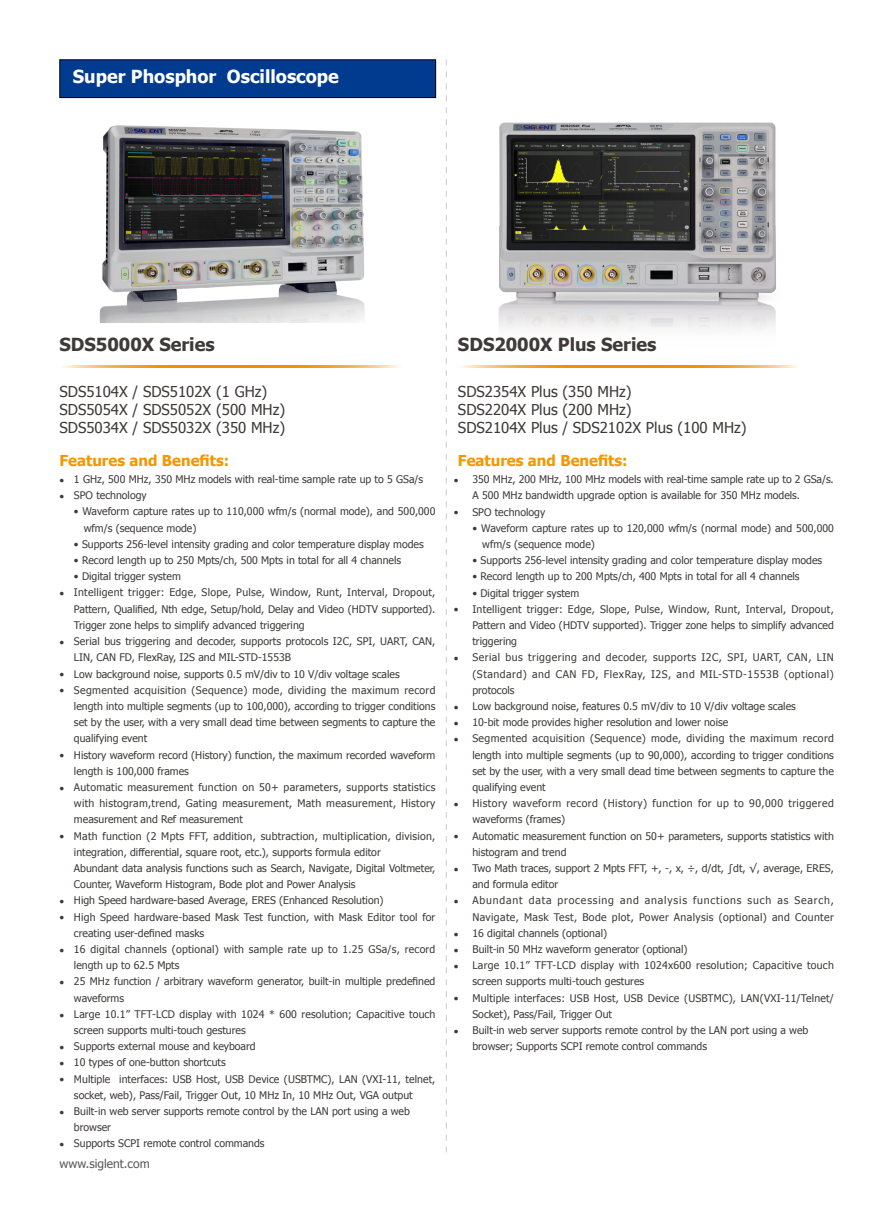
<style>
.page{position:relative;width:893px;height:1212px;background:#fff}
.page>*{position:absolute;margin:0;border:0;box-sizing:border-box;transform-origin:0 0}
.t1{font:700 18px "Tahoma";color:#3e3a39}
.t2{font:700 18px "Tahoma";color:#fff}
.t3{font:15px/18px "Tahoma";color:#3e3a39}
.t4{font:700 15px "Tahoma";color:#f39700}
.t5{font:12px "Tahoma";color:#595757}
.t6{font:10.5px/16.2px "Tahoma";color:#3e3a39}
</style>
<div class="page">
<svg style="left:446px;top:60px;width:1px;height:1092px"></svg>
<div style="left:60px;top:60px;width:376px;height:38px;background:#003b90"></div>
<div style="left:60px;top:60px;width:376px;height:38px;border:1px solid #000"></div>
<svg style="left:63px;top:365px;width:337px;height:2px"></svg>
<svg style="left:461px;top:365px;width:337px;height:2px"></svg>
<img style="left:59px;top:98px;width:377px;height:224px">
<img style="left:499px;top:122px;width:277px;height:208px">
<h1 class="t2" style="left:73px;top:64px;width:267px">Super Phosphor Oscilloscope</h1>
<h1 class="t1" style="left:60px;top:332px;width:157px">SDS5000X Series</h1>
<h2 class="t3" style="left:60px;top:382px;width:227px">SDS5104X / SDS5102X (1 GHz)<br>SDS5054X / SDS5052X (500 MHz)<br>SDS5034X / SDS5032X (350 MHz)</h2>
<h2 class="t4" style="left:60px;top:450px;width:171px">Features and Benefits:</h2>
<p class="t6" style="left:60px;top:471px;width:6px">• •</p>
<p class="t6" style="left:60px;top:585px;width:6px">•</p>
<p class="t6" style="left:60px;top:633px;width:6px">•</p>
<p class="t6" style="left:60px;top:666px;width:6px">• •</p>
<p class="t6" style="left:60px;top:747px;width:6px">•</p>
<p class="t6" style="left:60px;top:779px;width:6px">•</p>
<p class="t6" style="left:60px;top:828px;width:6px">•</p>
<p class="t6" style="left:60px;top:893px;width:6px">• •</p>
<p class="t6" style="left:60px;top:941px;width:6px">•</p>
<p class="t6" style="left:60px;top:974px;width:6px">•</p>
<p class="t6" style="left:60px;top:1006px;width:6px">•</p>
<p class="t6" style="left:60px;top:1038px;width:6px;text-align:justify">• • •</p>
<p class="t6" style="left:60px;top:1103px;width:6px">•</p>
<p class="t6" style="left:60px;top:1136px;width:6px">•</p>
<p class="t6" style="left:74px;top:471px;width:351px">1 GHz, 500 MHz, 350 MHz models with real-time sample rate up to 5 GSa/s<br>SPO technology</p>
<p class="t6" style="left:84px;top:503px;width:353px;text-indent:-10px">• Waveform capture rates up to 110,000 wfm/s (normal mode), and 500,000 wfm/s (sequence mode)</p>
<p class="t6" style="left:74px;top:535px;width:351px">• Supports 256-level intensity grading and color temperature display modes</p>
<p class="t6" style="left:74px;top:552px;width:329px">• Record length up to 250 Mpts/ch, 500 Mpts in total for all 4 channels</p>
<p class="t6" style="left:74px;top:568px;width:363px">• Digital trigger system<br>Intelligent trigger: Edge, Slope, Pulse, Window, Runt, Interval, Dropout, Pattern, Qualified, Nth edge, Setup/hold, Delay and Video (HDTV supported).<br>Trigger zone helps to simplify advanced triggering<br>Serial bus triggering and decoder, supports protocols I2C, SPI, UART, CAN, LIN, CAN FD, FlexRay, I2S and MIL-STD-1553B<br>Low background noise, supports 0.5 mV/div to 10 V/div voltage scales Segmented acquisition (Sequence) mode, dividing the maximum record length into multiple segments (up to 100,000), according to trigger conditions set by the user, with a very small dead time between segments to capture the qualifying event<br>History waveform record (History) function, the maximum recorded waveform length is 100,000 frames<br>Automatic measurement function on 50+ parameters, supports statistics with histogram,trend, Gating measurement, Math measurement, History measurement and Ref measurement<br>Math function (2 Mpts FFT, addition, subtraction, multiplication, division, integration, differential, square root, etc.), supports formula editor<br>Abundant data analysis functions such as Search, Navigate, Digital Voltmeter, Counter, Waveform Histogram, Bode plot and Power Analysis<br>High Speed hardware-based Average, ERES (Enhanced Resolution)<br>High Speed hardware-based Mask Test function, with Mask Editor tool for creating user-defined masks<br>16 digital channels (optional) with sample rate up to 1.25 GSa/s, record length up to 62.5 Mpts<br>25 MHz function / arbitrary waveform generator, built-in multiple predefined waveforms<br>Large 10.1” TFT-LCD display with 1024 * 600 resolution; Capacitive touch screen supports multi-touch gestures<br>Supports external mouse and keyboard<br>10 types of one-button shortcuts<br>Multiple interfaces: USB Host, USB Device (USBTMC), LAN (VXI-11, telnet, socket, web), Pass/Fail, Trigger Out, 10 MHz In, 10 MHz Out, VGA output Built-in web server supports remote control by the LAN port using a web browser<br>Supports SCPI remote control commands</p>
<p class="t5" style="left:60px;top:1155px;width:92px">www.siglent.com</p>
<h1 class="t1" style="left:458px;top:332px;width:200px">SDS2000X Plus Series</h1>
<h2 class="t3" style="left:458px;top:382px;width:290px">SDS2354X Plus (350 MHz)<br>SDS2204X Plus (200 MHz)<br>SDS2104X Plus / SDS2102X Plus (100 MHz)</h2>
<h2 class="t4" style="left:458px;top:450px;width:171px">Features and Benefits:</h2>
<p class="t6" style="left:454px;top:471px;width:6px">•</p>
<p class="t6" style="left:454px;top:504px;width:6px">•</p>
<p class="t6" style="left:454px;top:601px;width:6px">•</p>
<p class="t6" style="left:454px;top:650px;width:6px">•</p>
<p class="t6" style="left:454px;top:698px;width:6px;text-align:justify">• • •</p>
<p class="t6" style="left:454px;top:795px;width:6px">•</p>
<p class="t6" style="left:454px;top:828px;width:6px">•</p>
<p class="t6" style="left:454px;top:860px;width:6px">•</p>
<p class="t6" style="left:454px;top:893px;width:6px">•</p>
<p class="t6" style="left:454px;top:925px;width:6px;text-align:justify">• • •</p>
<p class="t6" style="left:454px;top:990px;width:6px">•</p>
<p class="t6" style="left:454px;top:1022px;width:6px">•</p>
<p class="t6" style="left:472px;top:471px;width:363px">350 MHz, 200 MHz, 100 MHz models with real-time sample rate up to 2 GSa/s.<br>A 500 MHz bandwidth upgrade option is available for 350 MHz models.<br>SPO technology</p>
<p class="t6" style="left:482px;top:519px;width:353px;text-indent:-10px">• Waveform capture rates up to 120,000 wfm/s (normal mode) and 500,000 wfm/s (sequence mode)</p>
<p class="t6" style="left:472px;top:552px;width:351px">• Supports 256-level intensity grading and color temperature display modes</p>
<p class="t6" style="left:472px;top:568px;width:329px">• Record length up to 200 Mpts/ch, 400 Mpts in total for all 4 channels</p>
<p class="t6" style="left:472px;top:584px;width:363px">• Digital trigger system<br>Intelligent trigger: Edge, Slope, Pulse, Window, Runt, Interval, Dropout, Pattern and Video (HDTV supported). Trigger zone helps to simplify advanced triggering<br>Serial bus triggering and decoder, supports I2C, SPI, UART, CAN, LIN (Standard) and CAN FD, FlexRay, I2S, and MIL-STD-1553B (optional) protocols<br>Low background noise, features 0.5 mV/div to 10 V/div voltage scales<br>10-bit mode provides higher resolution and lower noise<br>Segmented acquisition (Sequence) mode, dividing the maximum record length into multiple segments (up to 90,000), according to trigger conditions set by the user, with a very small dead time between segments to capture the qualifying event<br>History waveform record (History) function for up to 90,000 triggered waveforms (frames)<br>Automatic measurement function on 50+ parameters, supports statistics with histogram and trend<br>Two Math traces, support 2 Mpts FFT, +, -, x, ÷, d/dt, ∫dt, √, average, ERES, and formula editor<br>Abundant data processing and analysis functions such as Search, Navigate, Mask Test, Bode plot, Power Analysis (optional) and Counter 16 digital channels (optional)<br>Built-in 50 MHz waveform generator (optional)<br>Large 10.1” TFT-LCD display with 1024x600 resolution; Capacitive touch screen supports multi-touch gestures<br>Multiple interfaces: USB Host, USB Device (USBTMC), LAN(VXI-11/Telnet/ Socket), Pass/Fail, Trigger Out<br>Built-in web server supports remote control by the LAN port using a web browser; Supports SCPI remote control commands</p>
</div>
